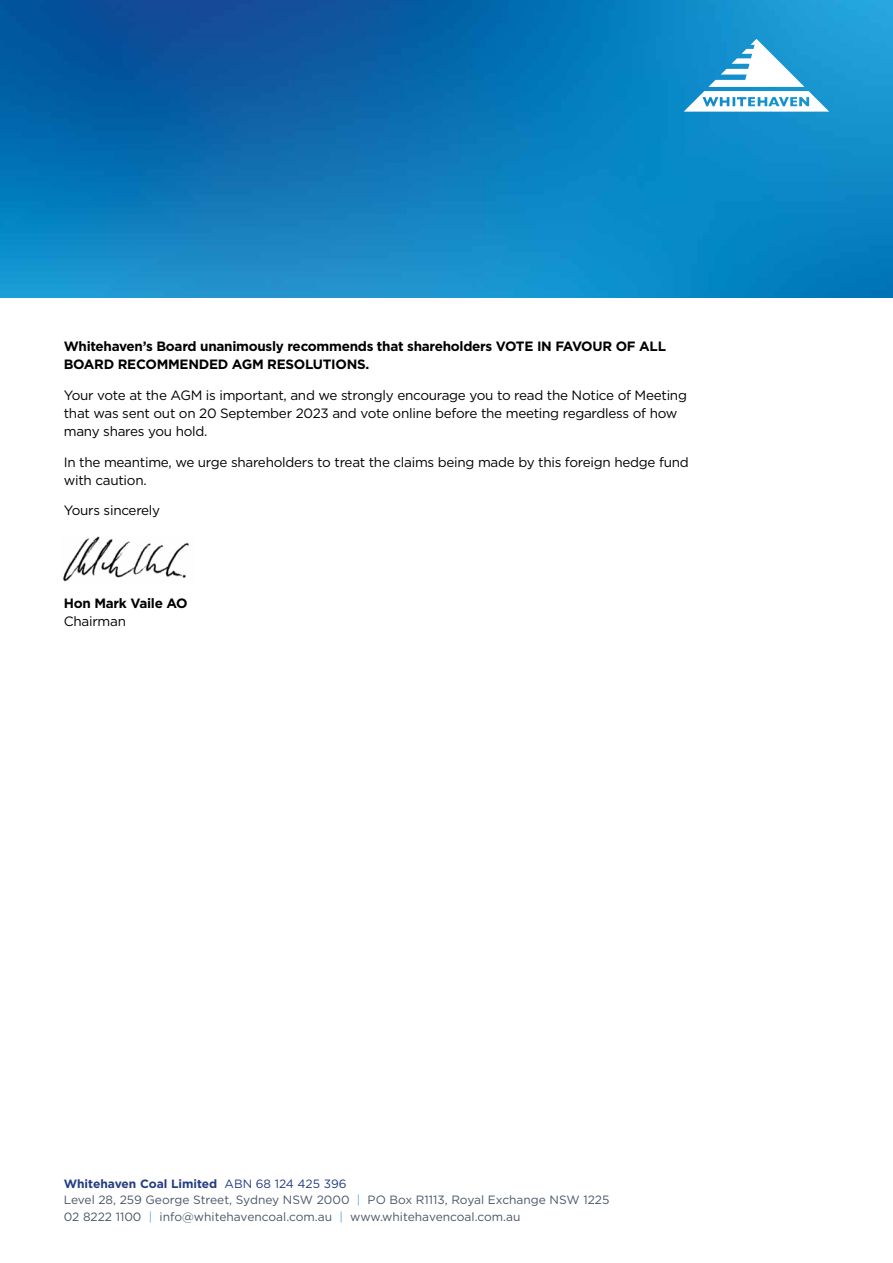
<style>
.page{position:relative;width:893px;height:1263px;background:#fff}
.page>*{position:absolute;margin:0;border:0;box-sizing:border-box;transform-origin:0 0}
.t1{font:13.5px/18px "Gotham";letter-spacing:-.02em;color:#000}
.t2{font:700 13.5px/18px "Gotham";letter-spacing:-.02em;color:#000}
.t3{font:12px/16.5px "Gotham";color:#4a5665}
.s1{font-weight:700;color:#243c82}
.s2{color:#243c82}
.s3{color:#59aade}
</style>
<div class="page">
<img style="left:62px;top:536px;width:127px;height:46px">
<img style="left:0;top:0;width:893px;height:298px">
<svg style="left:684px;top:39px;width:145px;height:73px"></svg>
<p class="t2" style="left:64px;top:337px;width:604px">Whitehaven’s Board unanimously recommends that shareholders VOTE IN FAVOUR OF ALL<br>BOARD RECOMMENDED AGM RESOLUTIONS.</p>
<p class="t1" style="left:64px;top:386px;width:625px">Your vote at the AGM is important, and we strongly encourage you to read the Notice of Meeting that was sent out on 20 September 2023 and vote online before the meeting regardless of how many shares you hold.</p>
<p class="t1" style="left:64px;top:452px;width:626px">In the meantime, we urge shareholders to treat the claims being made by this foreign hedge fund with caution.</p>
<p class="t1" style="left:64px;top:501px;width:98px">Yours sincerely</p>
<p class="t2" style="left:64px;top:594px;width:125px">Hon Mark Vaile AO</p>
<p class="t1" style="left:64px;top:611px;width:64px">Chairman</p>
<p class="t3" style="left:64px;top:1175px;width:547px"><span class="s1">Whitehaven Coal Limited</span> <span class="s2">ABN 68 124 425 396<br></span>Level 28, 259 George Street, Sydney NSW 2000 <span class="s3">|</span> PO Box R1113, Royal Exchange NSW 1225<br>02 8222 1100 <span class="s3">|</span> info@whitehavencoal.com.au <span class="s3">|</span> www.whitehavencoal.com.au</p>
</div>
